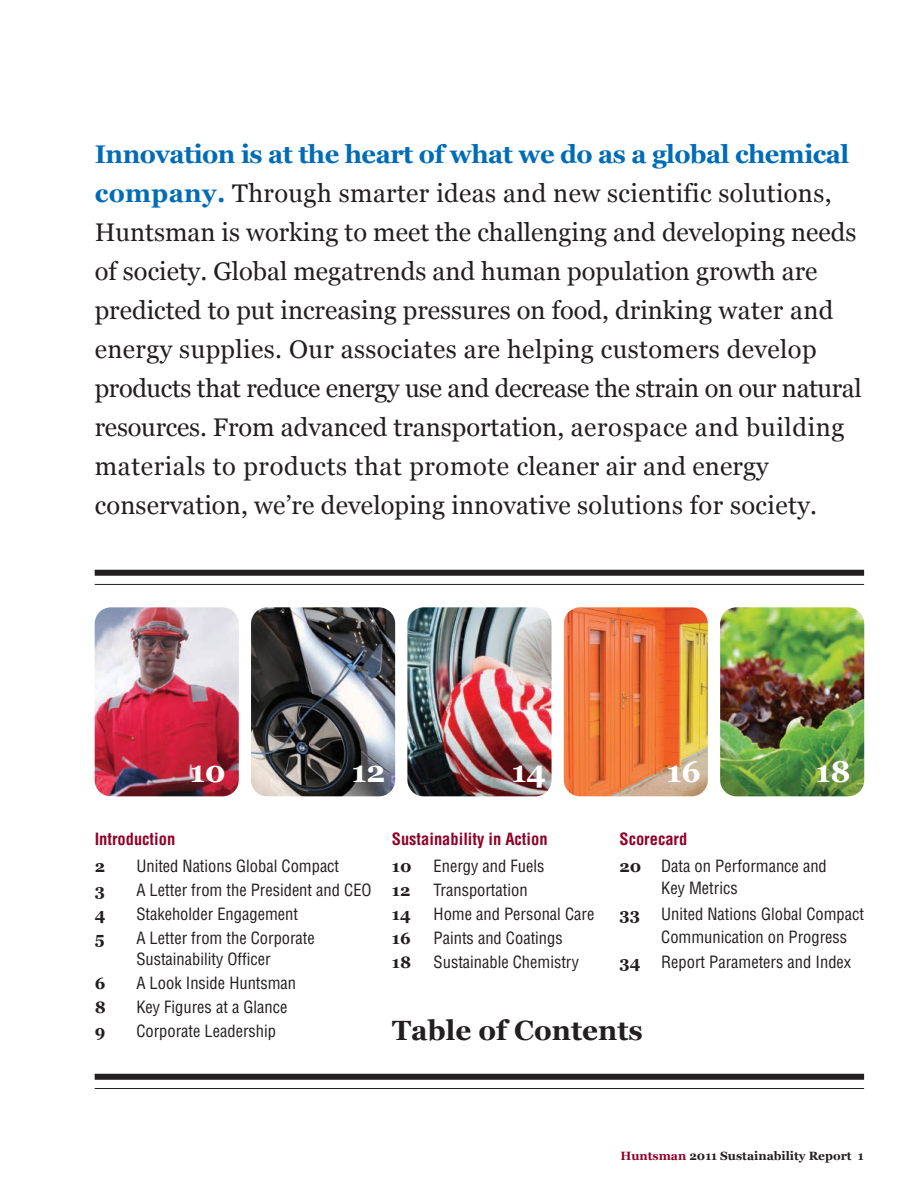
<style>
.page{position:relative;width:918px;height:1188px;background:#fff}
.page>*{position:absolute;margin:0;border:0;box-sizing:border-box;transform-origin:0 0}
.t1{font:700 30px "Georgia";color:#fff}
.t2{font:700 27.9px "Georgia";color:#231f20}
.t3{font:25.5px/39px "Georgia";color:#231f20}
.t4{font:condensed 16.5px/21px "Helvetica";color:#231f20}
.t5{font:700 condensed 16.5px "Helvetica";color:#910028}
.t6{font:700 16.5px "Georgia";color:#231f20}
.t7{font:700 12px "Georgia";color:#231f20}
.s1{font-weight:700;color:#006cb7}
.s2{font-weight:700;color:#910028}
.s3{font-family:"Georgia";font-weight:700;font-stretch:normal}
.s4{color:#910028}
</style>
<div class="page">
<hr style="left:95px;top:584px;width:769px;height:1px;background:#231f20">
<div style="left:95px;top:570px;width:769px;height:6px;background:#231f20"></div>
<hr style="left:95px;top:1088px;width:769px;height:1px;background:#231f20">
<div style="left:95px;top:1074px;width:769px;height:6px;background:#231f20"></div>
<img style="left:95px;top:607px;width:144px;height:189px">
<img style="left:251px;top:607px;width:144px;height:189px">
<img style="left:720px;top:607px;width:144px;height:189px">
<img style="left:407px;top:607px;width:145px;height:189px">
<img style="left:564px;top:607px;width:144px;height:189px">
<p class="t3" style="left:95px;top:136px;width:768px"><span class="s1">Innovation is at the heart of what we do as a global chemical company.</span> Through smarter ideas and new scientific solutions, Huntsman is working to meet the challenging and developing needs of society. Global megatrends and human population growth are predicted to put increasing pressures on food, drinking water and energy supplies. Our associates are helping customers develop products that reduce energy use and decrease the strain on our natural resources. From advanced transportation, aerospace and building materials to products that promote cleaner air and energy conservation, we’re developing innovative solutions for society.</p>
<p class="t1" style="left:190px;top:752px;width:37px">10</p>
<p class="t1" style="left:352px;top:752px;width:35px">12</p>
<p class="t1" style="left:512px;top:752px;width:36px">14</p>
<p class="t1" style="left:667px;top:752px;width:36px">16</p>
<p class="t1" style="left:816px;top:752px;width:36px">18</p>
<p class="t5" style="left:95px;top:829px;width:82px">Introduction</p>
<p class="t6" style="left:95px;top:855px;width:12px">2</p>
<p class="t4" style="left:136px;top:855px;width:204px">United Nations Global Compact</p>
<p class="t6" style="left:95px;top:879px;width:12px">3</p>
<p class="t4" style="left:136px;top:879px;width:237px">A Letter from the President and CEO</p>
<p class="t6" style="left:95px;top:903px;width:12px">4</p>
<p class="t4" style="left:136px;top:903px;width:163px">Stakeholder Engagement</p>
<p class="t6" style="left:95px;top:927px;width:11px">5</p>
<p class="t4" style="left:136px;top:927px;width:180px">A Letter from the Corporate<br>Sustainability Officer</p>
<p class="t6" style="left:95px;top:972px;width:12px">6</p>
<p class="t4" style="left:136px;top:972px;width:161px">A Look Inside Huntsman</p>
<p class="t6" style="left:95px;top:996px;width:13px">8</p>
<p class="t4" style="left:136px;top:996px;width:153px">Key Figures at a Glance</p>
<p class="t6" style="left:95px;top:1020px;width:12px">9</p>
<p class="t4" style="left:136px;top:1020px;width:141px">Corporate Leadership</p>
<p class="t5" style="left:392px;top:829px;width:157px">Sustainability in Action</p>
<p class="t6" style="left:392px;top:856px;width:21px">10</p>
<p class="t4" style="left:434px;top:855px;width:112px">Energy and Fuels</p>
<p class="t6" style="left:392px;top:880px;width:20px">12</p>
<p class="t4" style="left:434px;top:879px;width:96px">Transportation</p>
<p class="t6" style="left:392px;top:904px;width:20px">14</p>
<p class="t4" style="left:434px;top:903px;width:162px">Home and Personal Care</p>
<p class="t6" style="left:392px;top:928px;width:20px">16</p>
<p class="t4" style="left:434px;top:927px;width:131px">Paints and Coatings</p>
<p class="t6" style="left:392px;top:952px;width:21px">18</p>
<p class="t4" style="left:434px;top:951px;width:147px">Sustainable Chemistry</p>
<p class="t4" style="left:620px;top:825px;width:209px;line-height:27px"><span class="s2">Scorecard<br></span><span class="s3">20</span> Data on Performance and</p>
<p class="t4" style="left:661px;top:878px;width:78px">Key Metrics</p>
<p class="t6" style="left:620px;top:904px;width:22px">33</p>
<p class="t4" style="left:661px;top:902px;width:204px;line-height:22.6px">United Nations Global Compact<br>Communication on Progress</p>
<p class="t6" style="left:620px;top:952px;width:23px">34</p>
<p class="t4" style="left:661px;top:952px;width:191px">Report Parameters and Index</p>
<p class="t2" style="left:392px;top:1013px;width:252px">Table of Contents</p>
<p class="t7" style="left:620px;top:1148px;width:245px"><span class="s4">Huntsman</span> 2011 Sustainability Report 1</p>
</div>
